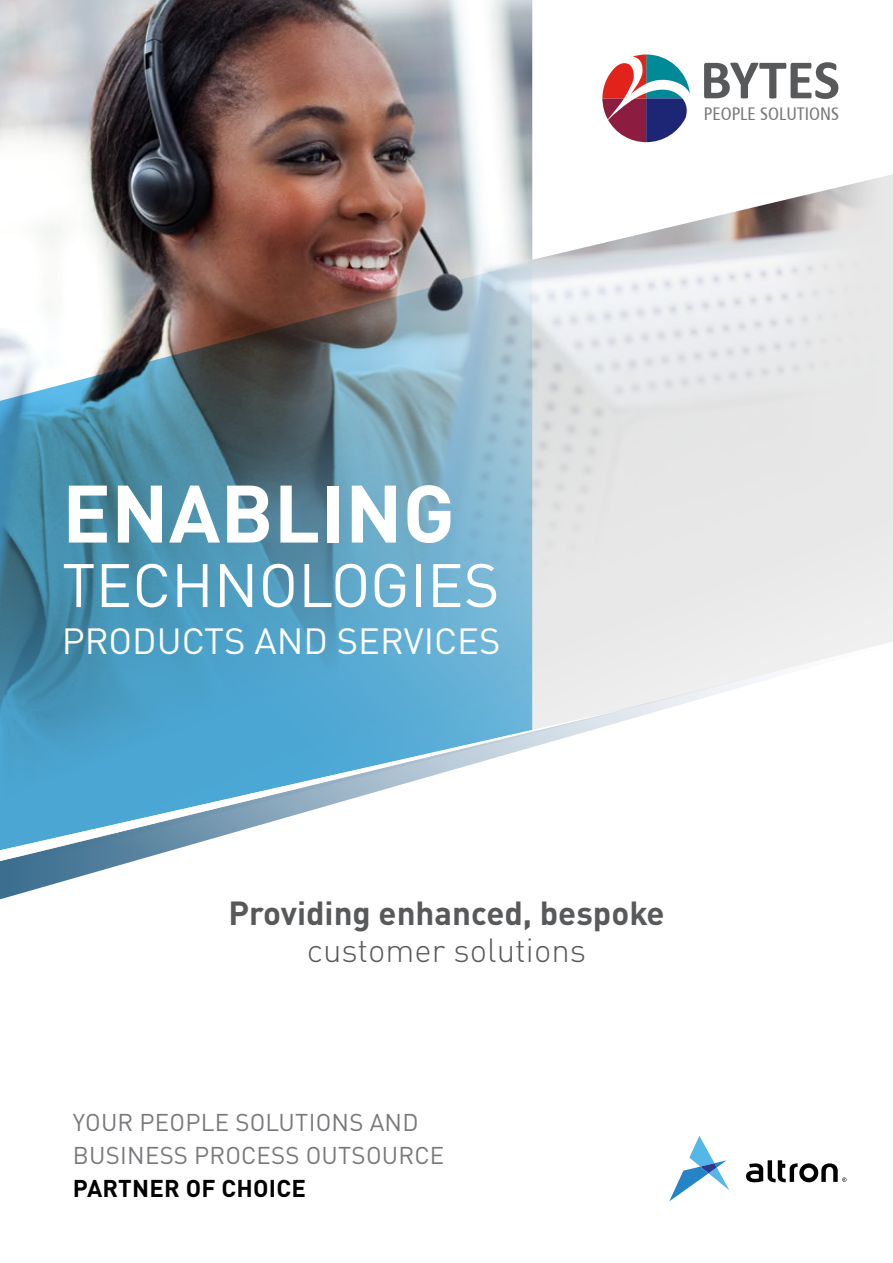
<style>
.page{position:relative;width:893px;height:1263px;background:#fff}
.page>*{position:absolute;margin:0;border:0;box-sizing:border-box;transform-origin:0 0}
.t1{font:700 79.95px "DIN Pro";color:#fff}
.t2{font:60.3px "DIN Pro";color:#fff}
.t3{font:36px "DIN Pro";color:#fff}
.t4{font:700 33px "DIN Pro";color:#58595b}
.t5{font:300 33px "DIN Pro";color:#58595b}
.t6{font:24px/33px "DIN Pro";letter-spacing:.01em;color:#77787b}
.t7{font:700 24px "DIN Pro";letter-spacing:.01em;color:#000}
.t8{font:condensed 17.85px "Frutiger 57";color:#77787b}
</style>
<div class="page">
<img style="left:31px;top:0;width:862px;height:635px">
<img style="left:31px;top:261px;width:501px;height:374px">
<svg style="left:704px;top:62px;width:134px;height:37px"></svg>
<svg style="left:602px;top:54px;width:88px;height:88px"></svg>
<svg style="left:746px;top:1160px;width:100px;height:22px"></svg>
<svg style="left:669px;top:1136px;width:60px;height:65px"></svg>
<svg style="left:0;top:635px;width:893px;height:264px"></svg>
<svg style="left:0;top:704px;width:648px;height:157px"></svg>
<svg style="left:0;top:0;width:31px;height:664px"></svg>
<p class="t8" style="left:704px;top:103px;width:137px">PEOPLE SOLUTIONS</p>
<h1 class="t1" style="left:62px;top:447px;width:395px">ENABLING</h1>
<h2 class="t2" style="left:62px;top:538px;width:439px">TECHNOLOGIES</h2>
<h3 class="t3" style="left:62px;top:612px;width:440px">PRODUCTS AND SERVICES</h3>
<h3 class="t4" style="left:228px;top:885px;width:438px">Providing enhanced, bespoke</h3>
<h3 class="t5" style="left:307px;top:925px;width:281px">customer solutions</h3>
<p class="t6" style="left:73px;top:1103px;width:373px">YOUR PEOPLE SOLUTIONS AND<br>BUSINESS PROCESS OUTSOURCE</p>
<p class="t7" style="left:73px;top:1168px;width:235px">PARTNER OF CHOICE</p>
</div>
